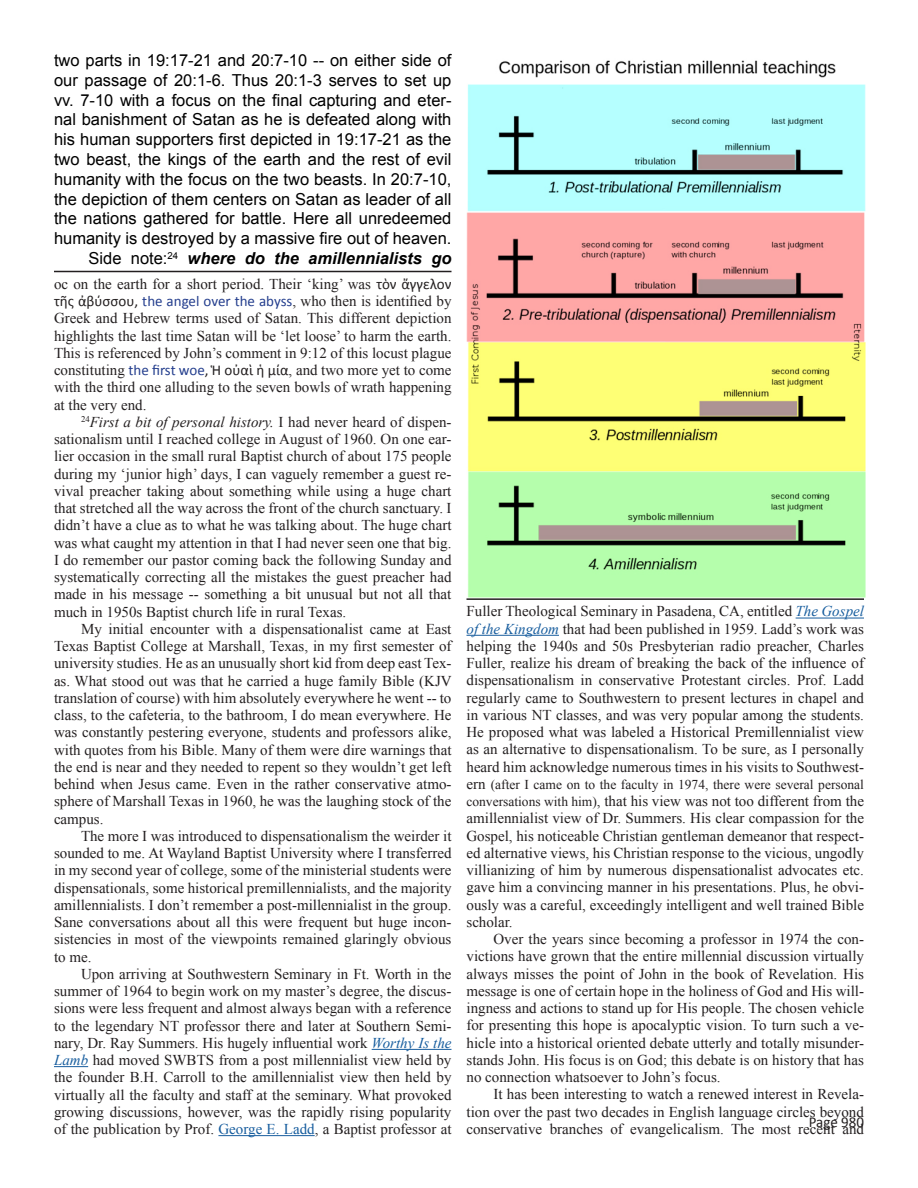
<style>
.page{position:relative;width:918px;height:1188px;background:#fff}
.page>*{position:absolute;margin:0;border:0;box-sizing:border-box;transform-origin:0 0}
.t1{font:16.5px/19.8px "Arial";color:#000;text-align:right}
.Footnote{font:15px/17.2px "Times New Roman";color:#231f20;text-align:justify}
.t2{font:15px "Calibri";color:#231f20}
.t3{font:13.5px "Times New Roman";color:#231f20}
.s1{font-weight:700;font-style:italic}
.s2{font-family:"Calibri"}
.s3{font-family:"Calibri";color:#253f8e}
.s4{font-style:italic}
.s5{font-style:italic;color:#175d9e}
.s6{color:#175d9e}
.s7{font-size:15px}
.s8{font-size:13.5px}
</style>
<div class="page">
<hr style="left:54px;top:271px;width:398px;height:1px;background:#231f20">
<hr style="left:372px;top:1049px;width:80px;height:1px;background:#175d9e">
<hr style="left:54px;top:1066px;width:34px;height:1px;background:#175d9e">
<hr style="left:218px;top:1135px;width:97px;height:1px;background:#175d9e">
<hr style="left:466px;top:598px;width:398px;height:2px;background:#231f20">
<hr style="left:796px;top:618px;width:68px;height:1px;background:#175d9e">
<hr style="left:466px;top:635px;width:93px;height:1px;background:#175d9e">
<img style="left:466px;top:60px;width:399px;height:537px">
<p class="t1" style="left:54px;top:50px;width:399px">two parts in 19:17-21 and 20:7-10 -- on either side of our passage of 20:1-6. Thus 20:1-3 serves to set up vv. 7-10 with a focus on the final capturing and eter&shy;nal banishment of Satan as he is defeated along with his human supporters first depicted in 19:17-21 as the two beast, the kings of the earth and the rest of evil humanity with the focus on the two beasts. In 20:7-10, the depiction of them centers on Satan as leader of all the nations gathered for battle. Here all unredeemed humanity is destroyed by a massive fire out of heaven.<br>Side note:<sup>24</sup> <span class="s1">where do the amillennialists go</span></p>
<p class="Footnote" style="left:54px;top:275px;width:399px">oc on the earth for a short period. Their ‘king’ was <span class="s2">τὸν ἄγγελον τῆς ἀβύσσου,</span> <span class="s3">the angel over the abyss</span>, who then is identified by Greek and Hebrew terms used of Satan. This different depiction highlights the last time Satan will be ‘let loose’ to harm the earth.<br>This is referenced by John’s comment in 9:12 of this locust plague constituting <span class="s3">the first woe</span><span class="s2">, Ἡ οὐαὶ ἡ μία</span>, and two more yet to come with the third one alluding to the seven bowls of wrath happening at the very end.</p>
<p class="Footnote" style="left:54px;top:413px;width:399px;text-indent:27px"><sup>24</sup><span class="s4">First a bit of personal history.</span> I had never heard of dispen&shy;sationalism until I reached college in August of 1960. On one ear&shy;lier occasion in the small rural Baptist church of about 175 people during my ‘junior high’ days, I can vaguely remember a guest re&shy;vival preacher taking about something while using a huge chart that stretched all the way across the front of the church sanctuary. I didn’t have a clue as to what he was talking about. The huge chart was what caught my attention in that I had never seen one that big.<br>I do remember our pastor coming back the following Sunday and systematically correcting all the mistakes the guest preacher had made in his message -- something a bit unusual but not all that much in 1950s Baptist church life in rural Texas.</p>
<p class="Footnote" style="left:54px;top:620px;width:399px;text-indent:27px">My initial encounter with a dispensationalist came at East Texas Baptist College at Marshall, Texas, in my first semester of university studies. He as an unusually short kid from deep east Tex&shy;as. What stood out was that he carried a huge family Bible (KJV translation of course) with him absolutely everywhere he went -- to class, to the cafeteria, to the bathroom, I do mean everywhere. He was constantly pestering everyone, students and professors alike, with quotes from his Bible. Many of them were dire warnings that the end is near and they needed to repent so they wouldn’t get left behind when Jesus came. Even in the rather conservative atmo&shy;sphere of Marshall Texas in 1960, he was the laughing stock of the campus.</p>
<p class="Footnote" style="left:54px;top:827px;width:399px;text-indent:27px">The more I was introduced to dispensationalism the weirder it sounded to me. At Wayland Baptist University where I transferred in my second year of college, some of the ministerial students were dispensationals, some historical premillennialists, and the majority amillennialists. I don’t remember a post-millennialist in the group.<br>Sane conversations about all this were frequent but huge incon&shy;sistencies in most of the viewpoints remained glaringly obvious to me.</p>
<p class="Footnote" style="left:54px;top:965px;width:399px;text-indent:27px">Upon arriving at Southwestern Seminary in Ft. Worth in the summer of 1964 to begin work on my master’s degree, the discus&shy;sions were less frequent and almost always began with a reference to the legendary NT professor there and later at Southern Semi&shy;nary, Dr. Ray Summers. His hugely influential work <span class="s5">Worthy Is the Lamb</span> had moved SWBTS from a post millennialist view held by the founder B.H. Carroll to the amillennialist view then held by virtually all the faculty and staff at the seminary. What provoked growing discussions, however, was the rapidly rising popularity of the publication by Prof. <span class="s6">George E. Ladd</span>, a Baptist professor at</p>
<p class="Footnote" style="left:466px;top:602px;width:399px">Fuller Theological Seminary in Pasadena, CA, entitled <span class="s5">The Gospel of the Kingdom</span> that had been published in 1959. Ladd’s work was helping the 1940s and 50s Presbyterian radio preacher, Charles Fuller, realize his dream of breaking the back of the influence of dispensationalism in conservative Protestant circles. Prof. Ladd regularly came to Southwestern to present lectures in chapel and in various NT classes, and was very popular among the students.<br>He proposed what was labeled a Historical Premillennialist view as an alternative to dispensationalism. To be sure, as I personally heard him acknowledge numerous times in his visits to Southwest-</p>
<p class="t3" style="left:466px;top:775px;width:399px"><span class="s7">ern</span> (after I came on to the faculty in 1974, there were several personal</p>
<p class="Footnote" style="left:466px;top:792px;width:399px"><span class="s8">conversations with him)</span>, that his view was not too different from the amillennialist view of Dr. Summers. His clear compassion for the Gospel, his noticeable Christian gentleman demeanor that respect&shy;ed alternative views, his Christian response to the vicious, ungodly villianizing of him by numerous dispensationalist advocates etc. gave him a convincing manner in his presentations. Plus, he obvi&shy;ously was a careful, exceedingly intelligent and well trained Bible scholar.</p>
<p class="Footnote" style="left:466px;top:930px;width:399px;text-indent:27px">Over the years since becoming a professor in 1974 the con&shy;victions have grown that the entire millennial discussion virtually always misses the point of John in the book of Revelation. His message is one of certain hope in the holiness of God and His will&shy;ingness and actions to stand up for His people. The chosen vehicle for presenting this hope is apocalyptic vision. To turn such a ve&shy;hicle into a historical oriented debate utterly and totally misunder&shy;stands John. His focus is on God; this debate is on history that has no connection whatsoever to John’s focus.</p>
<p class="Footnote" style="left:466px;top:1085px;width:399px;text-indent:27px">It has been interesting to watch a renewed interest in Revela&shy;tion over the past two decades in English language circles beyond conservative branches of evangelicalism. The most recent and</p>
<p class="t2" style="left:809px;top:1112px;width:57px">Page 980</p>
</div>
